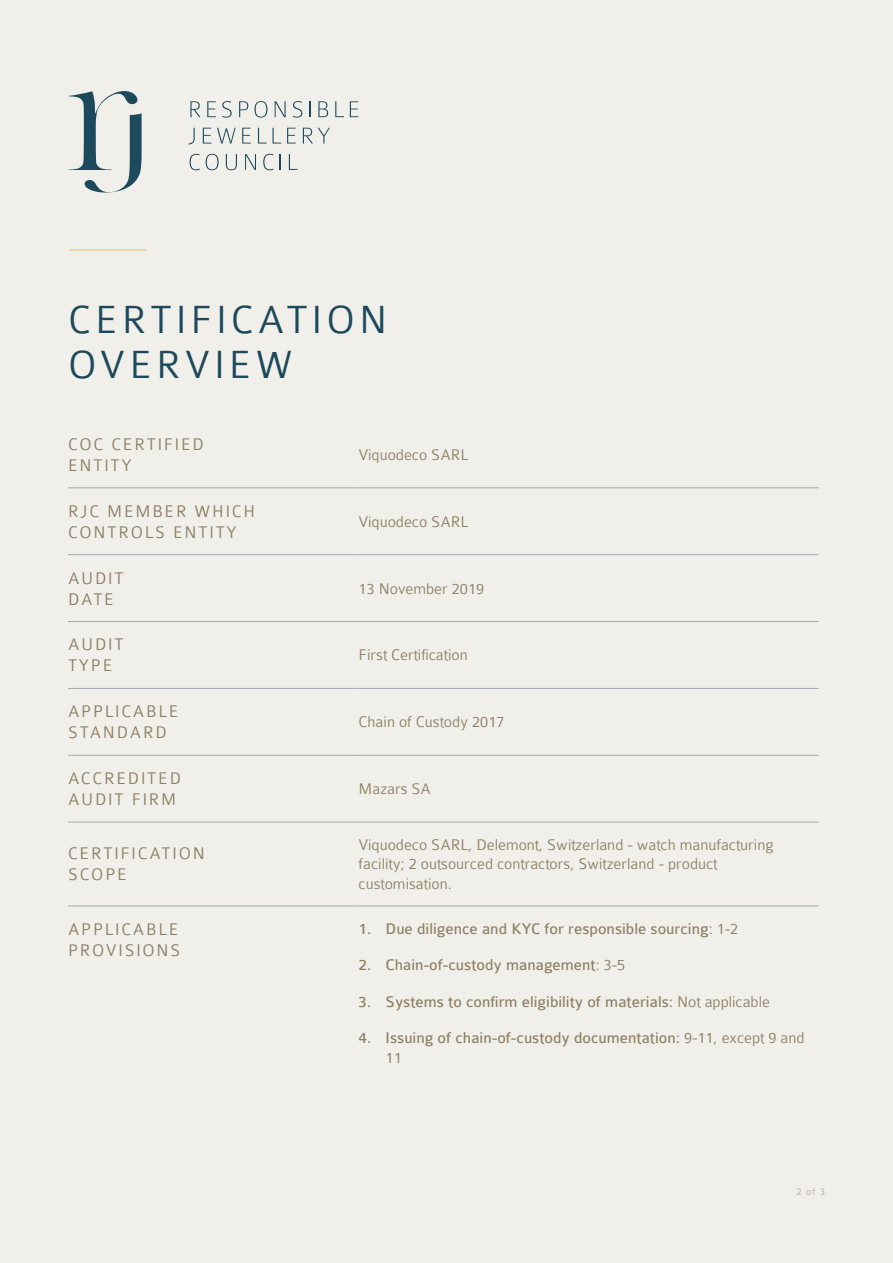
<style>
.page{position:relative;width:893px;height:1263px;background:#f1efea}
.page>*{position:absolute;margin:0;border:0;box-sizing:border-box;transform-origin:0 0}
.Large_subhead_20pt_S{font:300 42px/45px "Colaborate";letter-spacing:.1em;color:#1c495c}
.Small_subhead_12pt_E{font:300 18px/21px "Colaborate";letter-spacing:.1em;color:#8d7f64}
.Body_copy_Earth{font:300 16.5px/19.5px "Colaborate";color:#8d7f64}
.t1{font:16.5px/19.5px "Colaborate";color:#8d7f64}
.t2{font:300 10.5px "Colaborate";color:#b5a996}
.s1{font-weight:300}
</style>
<div class="page">
<hr style="left:69px;top:249px;width:78px;height:2px;background:#e9c378">
<hr style="left:68px;top:488px;width:291px;height:1px;background:#a0a8af">
<hr style="left:359px;top:488px;width:460px;height:1px;background:#a0a8af">
<hr style="left:68px;top:554px;width:291px;height:1px;background:#a0a8af">
<hr style="left:359px;top:554px;width:460px;height:1px;background:#a0a8af">
<hr style="left:68px;top:621px;width:291px;height:1px;background:#a0a8af">
<hr style="left:359px;top:621px;width:460px;height:1px;background:#a0a8af">
<hr style="left:68px;top:688px;width:291px;height:1px;background:#a0a8af">
<hr style="left:359px;top:688px;width:460px;height:1px;background:#a0a8af">
<hr style="left:68px;top:755px;width:291px;height:1px;background:#a0a8af">
<hr style="left:359px;top:755px;width:460px;height:1px;background:#a0a8af">
<hr style="left:68px;top:822px;width:291px;height:1px;background:#a0a8af">
<hr style="left:359px;top:822px;width:460px;height:1px;background:#a0a8af">
<hr style="left:68px;top:906px;width:291px;height:1px;background:#a0a8af">
<hr style="left:359px;top:906px;width:460px;height:1px;background:#a0a8af">
<svg style="left:68px;top:96px;width:291px;height:75px"></svg>
<svg style="left:69px;top:91px;width:73px;height:102px"></svg>
<svg style="left:190px;top:101px;width:10px;height:16px"></svg>
<svg style="left:207px;top:101px;width:9px;height:16px"></svg>
<svg style="left:222px;top:101px;width:10px;height:17px"></svg>
<svg style="left:239px;top:101px;width:9px;height:16px"></svg>
<svg style="left:254px;top:101px;width:13px;height:17px"></svg>
<svg style="left:275px;top:101px;width:11px;height:16px"></svg>
<svg style="left:293px;top:101px;width:9px;height:17px"></svg>
<svg style="left:309px;top:101px;width:2px;height:16px"></svg>
<svg style="left:318px;top:101px;width:10px;height:16px"></svg>
<svg style="left:335px;top:101px;width:9px;height:16px"></svg>
<svg style="left:350px;top:101px;width:8px;height:16px"></svg>
<svg style="left:188px;top:128px;width:7px;height:17px"></svg>
<svg style="left:203px;top:128px;width:8px;height:16px"></svg>
<svg style="left:217px;top:128px;width:19px;height:16px"></svg>
<svg style="left:242px;top:128px;width:9px;height:16px"></svg>
<svg style="left:258px;top:128px;width:23px;height:16px"></svg>
<svg style="left:287px;top:128px;width:9px;height:16px"></svg>
<svg style="left:303px;top:128px;width:27px;height:16px"></svg>
<svg style="left:190px;top:154px;width:10px;height:16px"></svg>
<svg style="left:206px;top:154px;width:13px;height:16px"></svg>
<svg style="left:226px;top:154px;width:11px;height:16px"></svg>
<svg style="left:245px;top:154px;width:11px;height:16px"></svg>
<svg style="left:263px;top:154px;width:11px;height:16px"></svg>
<svg style="left:280px;top:154px;width:1px;height:16px"></svg>
<svg style="left:289px;top:154px;width:9px;height:16px"></svg>
<p class="Large_subhead_20pt_S" style="left:68px;top:298px;width:321px">CERTIFICATION<br>OVERVIEW</p>
<p class="Small_subhead_12pt_E" style="left:68px;top:434px;width:137px">COC CERTIFIED<br>ENTITY</p>
<p class="Body_copy_Earth" style="left:359px;top:445px;width:111px">Viquodeco SARL</p>
<p class="Small_subhead_12pt_E" style="left:68px;top:500px;width:189px">RJC MEMBER WHICH<br>CONTROLS ENTITY</p>
<p class="Body_copy_Earth" style="left:359px;top:512px;width:111px">Viquodeco SARL</p>
<p class="Small_subhead_12pt_E" style="left:68px;top:567px;width:57px">AUDIT<br>DATE</p>
<p class="Body_copy_Earth" style="left:359px;top:579px;width:127px">13 November 2019</p>
<p class="Small_subhead_12pt_E" style="left:68px;top:634px;width:57px">AUDIT<br>TYPE</p>
<p class="Body_copy_Earth" style="left:359px;top:645px;width:111px">First Certification</p>
<p class="Small_subhead_12pt_E" style="left:68px;top:701px;width:112px">APPLICABLE<br>STANDARD</p>
<p class="Body_copy_Earth" style="left:359px;top:712px;width:147px">Chain of Custody 2017</p>
<p class="Small_subhead_12pt_E" style="left:68px;top:768px;width:114px">ACCREDITED<br>AUDIT FIRM</p>
<p class="Body_copy_Earth" style="left:359px;top:779px;width:74px">Mazars SA</p>
<p class="Small_subhead_12pt_E" style="left:68px;top:843px;width:138px">CERTIFICATION<br>SCOPE</p>
<p class="Body_copy_Earth" style="left:359px;top:835px;width:416px">Viquodeco SARL, Delemont, Switzerland - watch manufacturing facility; 2 outsourced contractors, Switzerland - product customisation.</p>
<p class="Small_subhead_12pt_E" style="left:68px;top:919px;width:114px">APPLICABLE<br>PROVISIONS</p>
<p class="t1" style="left:359px;top:919px;width:381px">1. Due diligence and KYC for responsible sourcing<span class="s1">: 1-2</span></p>
<p class="t1" style="left:359px;top:955px;width:268px">2. Chain-of-custody management<span class="s1">: 3-5</span></p>
<p class="t1" style="left:359px;top:992px;width:413px">3. Systems to confirm eligibility of materials: <span class="s1">Not applicable</span></p>
<p class="t1" style="left:386px;top:1028px;width:420px;text-indent:-27px">4. Issuing of chain-of-custody documentation: <span class="s1">9-11, except 9 and<br>11</span></p>
<p class="t2" style="left:796px;top:1186px;width:30px">2 of 3</p>
</div>
